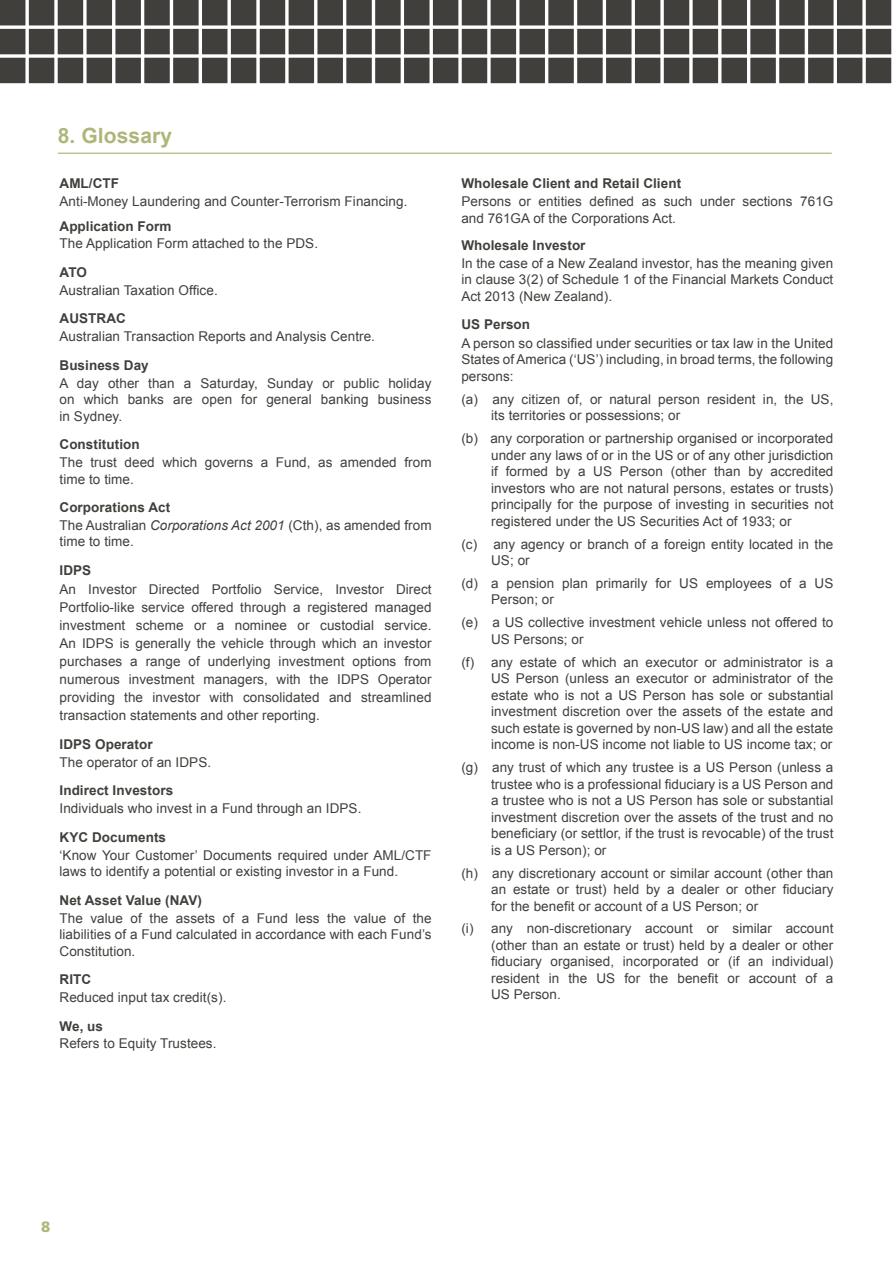
<style>
.page{position:relative;width:893px;height:1263px;background:#fff}
.page>*{position:absolute;margin:0;border:0;box-sizing:border-box;transform-origin:0 0}
.t1{font:700 21px "Arial";letter-spacing:.005em;color:#b0b579}
.t2{font:900 15px "Frutiger";color:#b0b579}
.t3{font:13.5px/16.5px "Arial";letter-spacing:.005em;color:#403f3b;text-align:justify}
.t4{font:700 13.5px "Arial";letter-spacing:.005em;color:#403f3b}
.s1{font-weight:700}
.s2{font-style:italic}
</style>
<div class="page">
<hr style="left:58px;top:153px;width:774px;height:1px;background:#b0b579">
<svg style="left:0;top:0;width:891px;height:83px;fill:#403f3b"></svg>
<h1 class="t1" style="left:58px;top:121px;width:116px">8. Glossary</h1>
<p class="t4" style="left:60px;top:175px;width:61px">AML/CTF</p>
<p class="t3" style="left:60px;top:193px;width:349px">Anti-Money Laundering and Counter-Terrorism Financing.</p>
<p class="t4" style="left:60px;top:217px;width:114px">Application Form</p>
<p class="t3" style="left:60px;top:236px;width:260px">The Application Form attached to the PDS.</p>
<p class="t4" style="left:60px;top:263px;width:29px">ATO</p>
<p class="t3" style="left:60px;top:282px;width:160px">Australian Taxation Office.</p>
<p class="t4" style="left:60px;top:310px;width:68px">AUSTRAC</p>
<p class="t3" style="left:60px;top:328px;width:317px">Australian Transaction Reports and Analysis Centre.</p>
<p class="t4" style="left:60px;top:356px;width:91px">Business Day</p>
<p class="t3" style="left:60px;top:375px;width:373px">A day other than a Saturday, Sunday or public holiday on which banks are open for general banking business in Sydney.</p>
<p class="t4" style="left:60px;top:435px;width:82px">Constitution</p>
<p class="t3" style="left:60px;top:454px;width:374px">The trust deed which governs a Fund, as amended from time to time.</p>
<p class="t3" style="left:60px;top:499px;width:374px;line-height:17.9px"><span class="s1">Corporations Act<br></span>The Australian <span class="s2">Corporations Act 2001</span> (Cth), as amended from</p>
<p class="t3" style="left:60px;top:534px;width:76px">time to time.</p>
<p class="t4" style="left:60px;top:561px;width:33px">IDPS</p>
<p class="t3" style="left:60px;top:581px;width:374px;line-height:18px">An Investor Directed Portfolio Service, Investor Direct Portfolio-like service offered through a registered managed investment scheme or a nominee or custodial service.<br>An IDPS is generally the vehicle through which an investor purchases a range of underlying investment options from numerous investment managers, with the IDPS Operator providing the investor with consolidated and streamlined transaction statements and other reporting.</p>
<p class="t4" style="left:60px;top:735px;width:95px">IDPS Operator</p>
<p class="t3" style="left:60px;top:754px;width:153px">The operator of an IDPS.</p>
<p class="t4" style="left:60px;top:782px;width:115px">Indirect Investors</p>
<p class="t3" style="left:60px;top:800px;width:303px">Individuals who invest in a Fund through an IDPS.</p>
<p class="t4" style="left:60px;top:828px;width:108px">KYC Documents</p>
<p class="t3" style="left:60px;top:847px;width:374px">‘Know Your Customer’ Documents required under AML/CTF laws to identify a potential or existing investor in a Fund.</p>
<p class="t4" style="left:60px;top:891px;width:144px">Net Asset Value (NAV)</p>
<p class="t3" style="left:60px;top:910px;width:374px">The value of the assets of a Fund less the value of the liabilities of a Fund calculated in accordance with each Fund’s Constitution.</p>
<p class="t4" style="left:60px;top:970px;width:33px">RITC</p>
<p class="t3" style="left:60px;top:989px;width:168px">Reduced input tax credit(s).</p>
<p class="t4" style="left:60px;top:1017px;width:45px">We, us</p>
<p class="t3" style="left:60px;top:1035px;width:158px">Refers to Equity Trustees.</p>
<p class="t4" style="left:461px;top:175px;width:221px">Wholesale Client and Retail Client</p>
<p class="t3" style="left:461px;top:193px;width:373px">Persons or entities defined as such under sections 761G and 761GA of the Corporations Act.</p>
<p class="t4" style="left:461px;top:236px;width:126px">Wholesale Investor</p>
<p class="t3" style="left:461px;top:255px;width:373px">In the case of a New Zealand investor, has the meaning given in clause 3(2) of Schedule 1 of the Financial Markets Conduct Act 2013 (New Zealand).</p>
<p class="t4" style="left:461px;top:316px;width:70px">US Person</p>
<p class="t3" style="left:461px;top:335px;width:373px">A person so classified under securities or tax law in the United States of America (‘US’) including, in broad terms, the following persons:</p>
<p class="t3" style="left:491px;top:391px;width:344px;text-indent:-30px">(a) any citizen of, or natural person resident in, the US, its territories or possessions; or</p>
<p class="t3" style="left:491px;top:430px;width:344px;text-indent:-30px">(b) any corporation or partnership organised or incorporated under any laws of or in the US or of any other jurisdiction if formed by a US Person (other than by accredited investors who are not natural persons, estates or trusts) principally for the purpose of investing in securities not registered under the US Securities Act of 1933; or</p>
<p class="t3" style="left:491px;top:536px;width:344px;text-indent:-30px">(c) any agency or branch of a foreign entity located in the<br>US; or</p>
<p class="t3" style="left:491px;top:575px;width:344px;text-indent:-30px">(d) a pension plan primarily for US employees of a US<br>Person; or</p>
<p class="t3" style="left:491px;top:614px;width:344px;text-indent:-30px">(e) a US collective investment vehicle unless not offered to<br>US Persons; or</p>
<p class="t3" style="left:491px;top:654px;width:344px;text-indent:-30px">(f) any estate of which an executor or administrator is a US Person (unless an executor or administrator of the estate who is not a US Person has sole or substantial investment discretion over the assets of the estate and such estate is governed by non-US law) and all the estate income is non-US income not liable to US income tax; or</p>
<p class="t3" style="left:491px;top:759px;width:344px;text-indent:-30px">(g) any trust of which any trustee is a US Person (unless a trustee who is a professional fiduciary is a US Person and a trustee who is not a US Person has sole or substantial investment discretion over the assets of the trust and no beneficiary (or settlor, if the trust is revocable) of the trust is a US Person); or</p>
<p class="t3" style="left:491px;top:865px;width:344px;text-indent:-30px">(h) any discretionary account or similar account (other than an estate or trust) held by a dealer or other fiduciary for the benefit or account of a US Person; or</p>
<p class="t3" style="left:491px;top:920px;width:344px;text-indent:-30px">(i) any non-discretionary account or similar account (other than an estate or trust) held by a dealer or other fiduciary organised, incorporated or (if an individual) resident in the US for the benefit or account of a US Person.</p>
<p class="t2" style="left:41px;top:1218px;width:11px">8</p>
</div>
